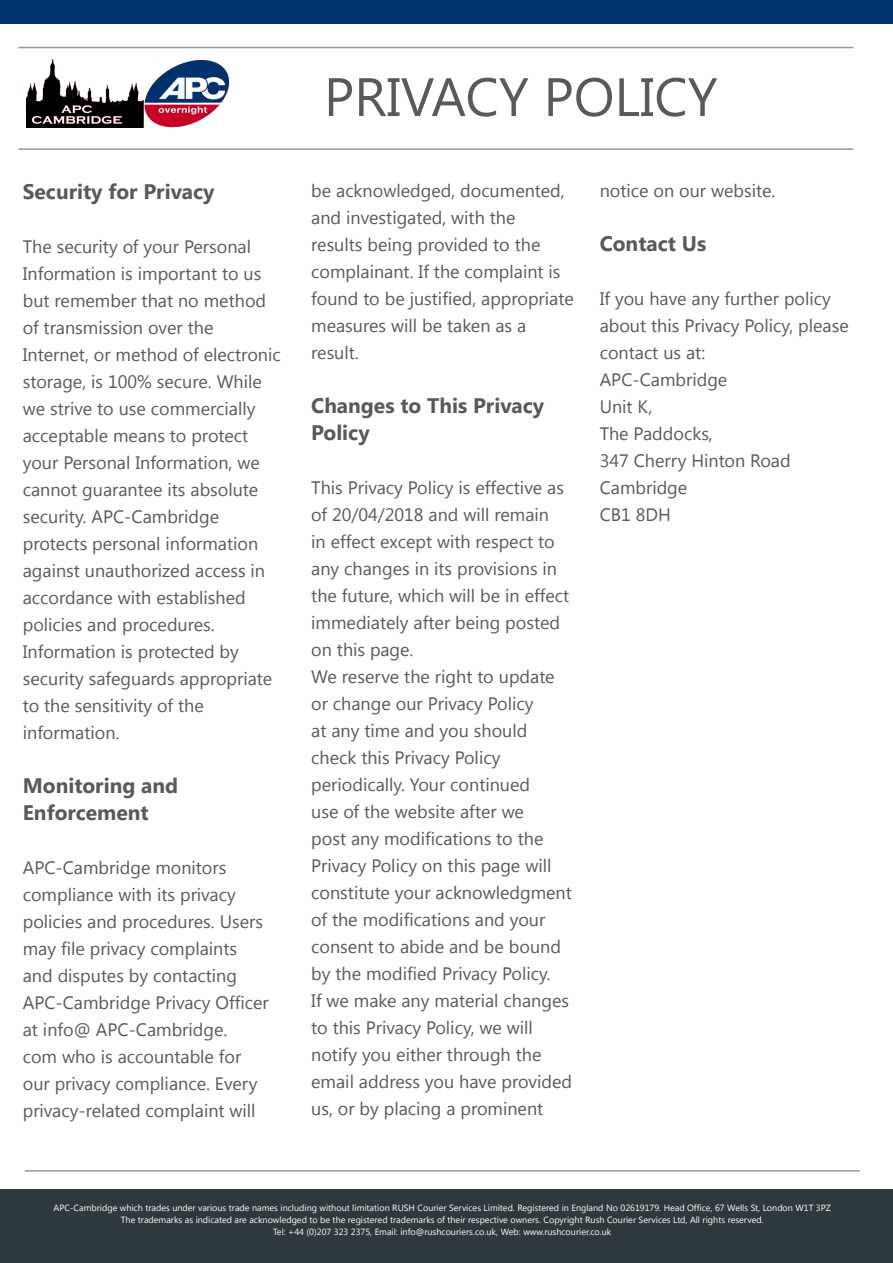
<style>
.page{position:relative;width:893px;height:1263px;background:#fff}
.page>*{position:absolute;margin:0;border:0;box-sizing:border-box;transform-origin:0 0}
.t1{font:54px "Segoe UI";color:#58595b}
.t2{font:700 21px/27px "Segoe UI";color:#58595b}
.t3{font:18px/27px "Segoe UI";color:#58595b}
.t4{font:9px/12px "Segoe UI";color:#fff;text-align:center}
</style>
<div class="page">
<div style="left:0;top:1190px;width:893px;height:73px;background:#2d393d"></div>
<hr style="left:18px;top:148px;width:835px;height:2px;background:#939598">
<hr style="left:25px;top:1170px;width:835px;height:2px;background:#939598">
<hr style="left:18px;top:47px;width:835px;height:1px;background:#939598">
<img style="left:26px;top:59px;width:204px;height:69px">
<div style="left:0;top:0;width:893px;height:23px;background:#00326d"></div>
<p class="t2" style="left:23px;top:177px;width:193px">Security for Privacy</p>
<p class="t3" style="left:23px;top:232px;width:259px">The security of your Personal<br>Information is important to us but remember that no method of transmission over the<br>Internet, or method of electronic storage, is 100% secure. While we strive to use commercially acceptable means to protect your Personal Information, we cannot guarantee its absolute security. APC-Cambridge protects personal information against unauthorized access in accordance with established policies and procedures.<br>Information is protected by security safeguards appropriate to the sensitivity of the information.</p>
<p class="t2" style="left:23px;top:771px;width:157px">Monitoring and<br>Enforcement</p>
<p class="t3" style="left:23px;top:853px;width:247px">APC-Cambridge monitors compliance with its privacy policies and procedures. Users may file privacy complaints and disputes by contacting<br>APC-Cambridge Privacy Officer at info@ APC-Cambridge.<br>com who is accountable for our privacy compliance. Every privacy-related complaint will</p>
<h1 class="t1" style="left:324px;top:59px;width:395px">Privacy Policy</h1>
<p class="t3" style="left:311px;top:176px;width:264px">be acknowledged, documented, and investigated, with the<br>results being provided to the complainant. If the complaint is found to be justified, appropriate measures will be taken as a result.</p>
<p class="t2" style="left:311px;top:390px;width:234px">Changes to This Privacy<br>Policy</p>
<p class="t3" style="left:311px;top:473px;width:262px">This Privacy Policy is effective as of 20/04/2018 and will remain<br>in effect except with respect to any changes in its provisions in the future, which will be in effect immediately after being posted on this page.<br>We reserve the right to update or change our Privacy Policy<br>at any time and you should check this Privacy Policy periodically. Your continued<br>use of the website after we<br>post any modifications to the<br>Privacy Policy on this page will constitute your acknowledgment of the modifications and your consent to abide and be bound by the modified Privacy Policy.<br>If we make any material changes to this Privacy Policy, we will notify you either through the email address you have provided us, or by placing a prominent</p>
<p class="t3" style="left:600px;top:176px;width:177px">notice on our website.</p>
<p class="t2" style="left:600px;top:228px;width:108px">Contact Us</p>
<p class="t3" style="left:600px;top:284px;width:251px">If you have any further policy about this Privacy Policy, please contact us at:<br>APC-Cambridge<br>Unit K,<br>The Paddocks,<br>347 Cherry Hinton Road<br>Cambridge<br>CB1 8DH</p>
<p class="t4" style="left:54px;top:1201px;width:779px">APC-Cambridge which trades under various trade names including without limitation RUSH Courier Services Limited. Registered in England No 02619179. Head Office, 67 Wells St, London W1T 3PZ<br>The trademarks as indicated are acknowledged to be the registered trademarks of their respective owners. Copyright Rush Courier Services Ltd, All rights reserved.<br>Tel: +44 (0)207 323 2375, Email: info@rushcouriers.co.uk, Web: www.rushcourier.co.uk</p>
</div>
